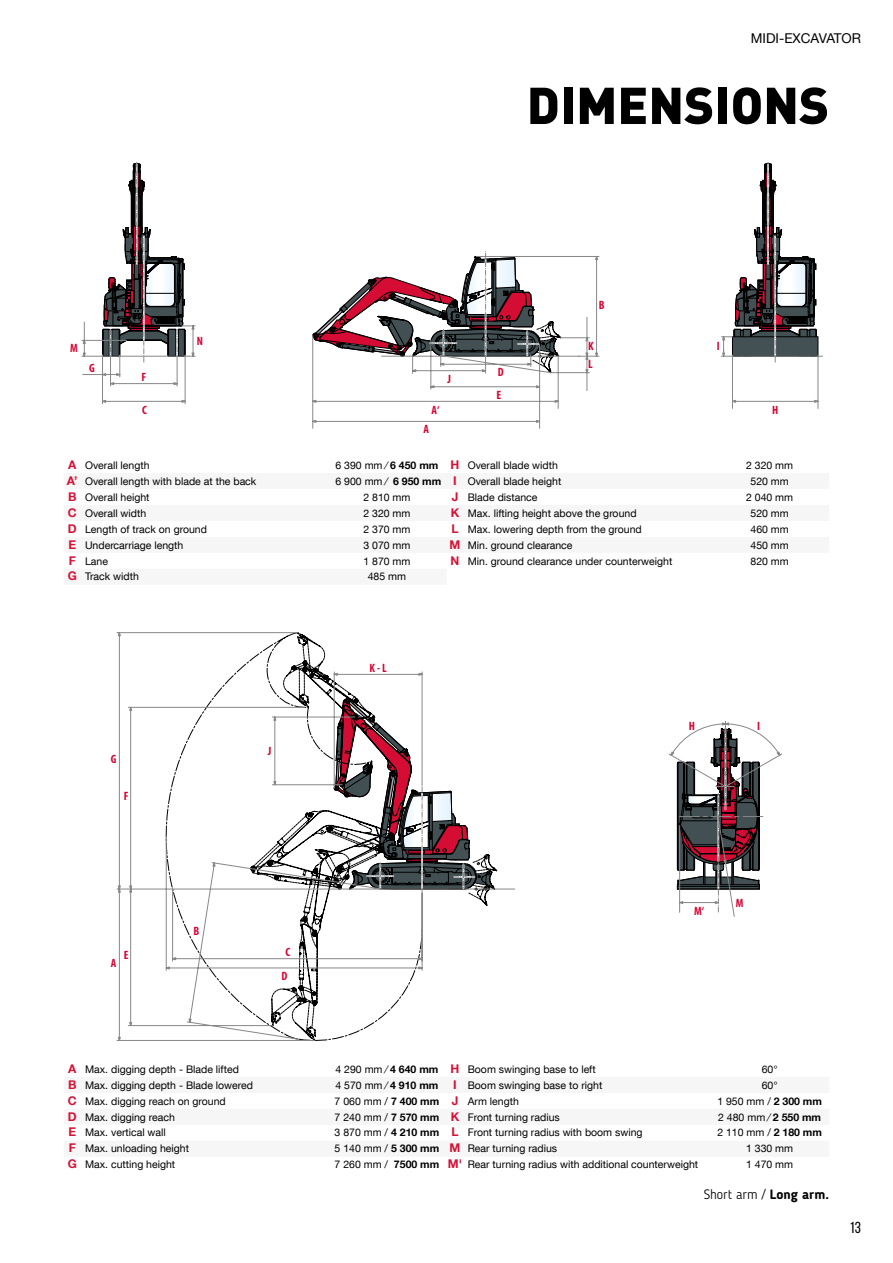
<style>
.page{position:relative;width:893px;height:1263px;background:#fff}
.page>*{position:absolute;margin:0;border:0;box-sizing:border-box;transform-origin:0 0}
.t1{font:900 51px "DINOT";color:#000}
.t2{font:15.9px "Bebas Neue";color:#000}
.t3{font:300 13.5px "Blogger Sans";color:#000}
.t4{font:13.5px "Helvetica Neue LT Com";color:#000}
.t5{font:700 condensed 12.15px/18px "Myriad Pro";color:#d50634}
.t6{font:10.5px "Helvetica Neue LT Com";color:#000}
.s1{font-weight:700;font-size:12px;color:#d61136}
.s2{font-weight:700}
</style>
<div class="page">
<svg style="left:81px;top:162px;width:115px;height:243px"></svg>
<svg style="left:312px;top:255px;width:511px;height:174px"></svg>
<svg style="left:720px;top:162px;width:99px;height:247px"></svg>
<svg style="left:116px;top:632px;width:399px;height:409px"></svg>
<svg style="left:250px;top:632px;width:245px;height:409px"></svg>
<svg style="left:668px;top:721px;width:114px;height:196px"></svg>
<p class="t4" style="left:751px;top:29px;width:112px">MIDI-EXCAVATOR</p>
<h1 class="t1" style="left:527px;top:71px;width:304px">DIMENSIONS</h1>
<p class="t5" style="left:70px;top:339px;width:9px">M</p>
<p class="t5" style="left:89px;top:359px;width:7px">G</p>
<p class="t5" style="left:141px;top:368px;width:6px">F</p>
<p class="t5" style="left:142px;top:400px;width:6px">C</p>
<p class="t5" style="left:197px;top:332px;width:8px">N</p>
<p class="t5" style="left:447px;top:369px;width:5px">J</p>
<p class="t5" style="left:432px;top:400px;width:9px">A‘</p>
<p class="t5" style="left:423px;top:420px;width:7px">A</p>
<p class="t5" style="left:498px;top:363px;width:7px">D</p>
<p class="t5" style="left:496px;top:386px;width:6px">E</p>
<p class="t5" style="left:599px;top:295px;width:7px">B</p>
<p class="t5" style="left:588px;top:337px;width:7px">K<br>L</p>
<p class="t5" style="left:717px;top:337px;width:4px">I</p>
<p class="t5" style="left:772px;top:400px;width:8px">H</p>
<p class="t6" style="left:68px;top:459px;width:83px"><span class="s1">A</span> Overall length</p>
<p class="t6" style="left:335px;top:459px;width:224px">6 390 mm / <span class="s2">6 450 mm</span> <span class="s1">H</span> Overall blade width</p>
<p class="t6" style="left:746px;top:459px;width:49px">2 320 mm</p>
<p class="t6" style="left:67px;top:474px;width:191px"><span class="s1">A’</span> Overall length with blade at the back</p>
<p class="t6" style="left:335px;top:474px;width:227px">6 900 mm / <span class="s2">6 950 mm</span> <span class="s1">I</span> Overall blade height</p>
<p class="t6" style="left:750px;top:474px;width:40px">520 mm</p>
<p class="t6" style="left:68px;top:490px;width:83px"><span class="s1">B</span> Overall height</p>
<p class="t6" style="left:363px;top:490px;width:49px">2 810 mm</p>
<p class="t6" style="left:452px;top:490px;width:87px"><span class="s1">J</span> Blade distance</p>
<p class="t6" style="left:746px;top:490px;width:49px">2 040 mm</p>
<p class="t6" style="left:68px;top:506px;width:80px"><span class="s1">C</span> Overall width</p>
<p class="t6" style="left:363px;top:506px;width:49px">2 320 mm</p>
<p class="t6" style="left:451px;top:506px;width:187px"><span class="s1">K</span> Max. lifting height above the ground</p>
<p class="t6" style="left:750px;top:506px;width:40px">520 mm</p>
<p class="t6" style="left:68px;top:522px;width:141px"><span class="s1">D</span> Length of track on ground</p>
<p class="t6" style="left:363px;top:522px;width:49px">2 370 mm</p>
<p class="t6" style="left:451px;top:522px;width:192px"><span class="s1">L</span> Max. lowering depth from the ground</p>
<p class="t6" style="left:750px;top:522px;width:40px">460 mm</p>
<p class="t6" style="left:68px;top:538px;width:117px"><span class="s1">E</span> Undercarriage length</p>
<p class="t6" style="left:363px;top:538px;width:49px">3 070 mm</p>
<p class="t6" style="left:450px;top:538px;width:125px"><span class="s1">M</span> Min. ground clearance</p>
<p class="t6" style="left:750px;top:538px;width:40px">450 mm</p>
<p class="t6" style="left:69px;top:554px;width:41px"><span class="s1">F</span> Lane</p>
<p class="t6" style="left:363px;top:554px;width:49px">1 870 mm</p>
<p class="t6" style="left:451px;top:554px;width:223px"><span class="s1">N</span> Min. ground clearance under counterweight</p>
<p class="t6" style="left:750px;top:554px;width:40px">820 mm</p>
<p class="t6" style="left:68px;top:570px;width:73px"><span class="s1">G</span> Track width</p>
<p class="t6" style="left:368px;top:570px;width:40px">485 mm</p>
<p class="t5" style="left:111px;top:750px;width:7px">G</p>
<p class="t5" style="left:124px;top:787px;width:6px">F</p>
<p class="t5" style="left:111px;top:953px;width:7px">A</p>
<p class="t5" style="left:124px;top:946px;width:6px">E</p>
<p class="t5" style="left:194px;top:921px;width:7px">B</p>
<p class="t5" style="left:268px;top:742px;width:5px">J</p>
<p class="t5" style="left:282px;top:940px;width:10px;line-height:23.9px;text-align:center">C<br>D</p>
<p class="t5" style="left:370px;top:659px;width:19px">K - L</p>
<p class="t5" style="left:689px;top:716px;width:8px">H</p>
<p class="t5" style="left:757px;top:716px;width:4px">I</p>
<p class="t5" style="left:694px;top:901px;width:11px">M‘</p>
<p class="t5" style="left:736px;top:894px;width:9px">M</p>
<p class="t6" style="left:68px;top:1062px;width:172px"><span class="s1">A</span> Max. digging depth - Blade lifted</p>
<p class="t6" style="left:335px;top:1062px;width:262px">4 290 mm / <span class="s2">4 640 mm</span> <span class="s1">H</span> Boom swinging base to left</p>
<p class="t6" style="left:762px;top:1062px;width:17px">60°</p>
<p class="t6" style="left:68px;top:1078px;width:186px"><span class="s1">B</span> Max. digging depth - Blade lowered</p>
<p class="t6" style="left:335px;top:1078px;width:268px">4 570 mm / <span class="s2">4 910 mm</span> <span class="s1">I</span> Boom swinging base to right</p>
<p class="t6" style="left:762px;top:1078px;width:17px">60°</p>
<p class="t6" style="left:68px;top:1094px;width:160px"><span class="s1">C</span> Max. digging reach on ground</p>
<p class="t6" style="left:335px;top:1094px;width:186px">7 060 mm / <span class="s2">7 400 mm</span> <span class="s1">J</span> Arm length</p>
<p class="t6" style="left:717px;top:1094px;width:106px">1 950 mm / <span class="s2">2 300 mm</span></p>
<p class="t6" style="left:68px;top:1110px;width:109px"><span class="s1">D</span> Max. digging reach</p>
<p class="t6" style="left:335px;top:1110px;width:227px">7 240 mm / <span class="s2">7 570 mm</span> <span class="s1">K</span> Front turning radius</p>
<p class="t6" style="left:718px;top:1110px;width:104px">2 480 mm / <span class="s2">2 550 mm</span></p>
<p class="t6" style="left:68px;top:1126px;width:99px"><span class="s1">E</span> Max. vertical wall</p>
<p class="t6" style="left:335px;top:1126px;width:309px">3 870 mm / <span class="s2">4 210 mm</span> <span class="s1">L</span> Front turning radius with boom swing</p>
<p class="t6" style="left:717px;top:1126px;width:106px">2 110 mm / <span class="s2">2 180 mm</span></p>
<p class="t6" style="left:69px;top:1142px;width:122px"><span class="s1">F</span> Max. unloading height</p>
<p class="t6" style="left:335px;top:1142px;width:224px">5 140 mm / <span class="s2">5 300 mm</span> <span class="s1">M</span> Rear turning radius</p>
<p class="t6" style="left:746px;top:1142px;width:49px">1 330 mm</p>
<p class="t6" style="left:68px;top:1158px;width:109px"><span class="s1">G</span> Max. cutting height</p>
<p class="t6" style="left:335px;top:1158px;width:365px">7 260 mm / <span class="s2">7500 mm</span> <span class="s1">M'</span> Rear turning radius with additional counterweight</p>
<p class="t6" style="left:746px;top:1158px;width:49px">1 470 mm</p>
<p class="t3" style="left:704px;top:1186px;width:127px">Short arm / <span class="s2">Long arm.</span></p>
<h2 class="t2" style="left:849px;top:1219px;width:13px">13</h2>
</div>
